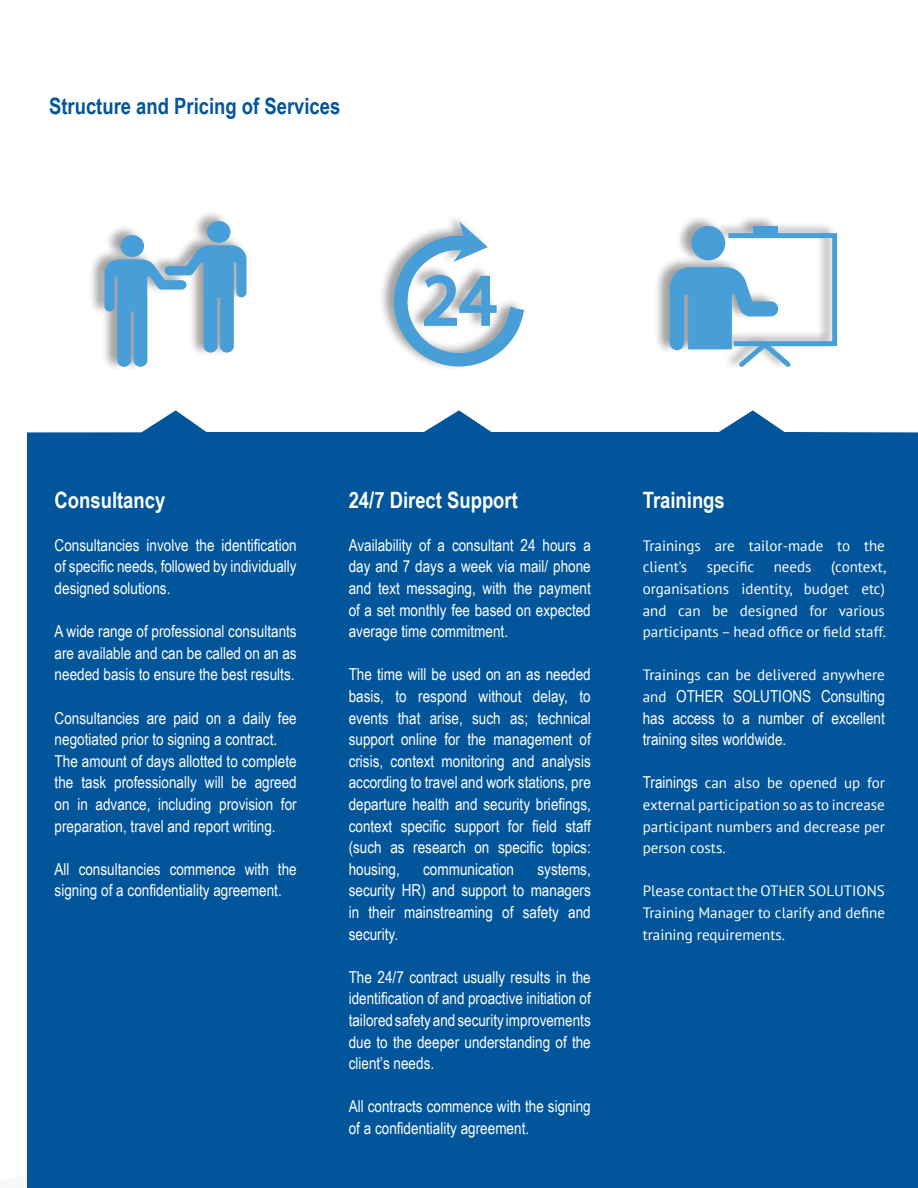
<style>
.page{position:relative;width:918px;height:1188px;background:#fff}
.page>*{position:absolute;margin:0;border:0;box-sizing:border-box;transform-origin:0 0}
.t1{font:72.9px "Myriad Pro";color:#489fd8}
.t2{font:700 22.5px "Arial Narrow";color:#fff}
.t3{font:700 22.5px "Arial Narrow";color:#00559b}
.t4{font:16.5px/21.6px "Arial Narrow";color:#fff;text-align:justify}
.t5{font:15px/21.6px "PT Sans";color:#fff;text-align:justify}
.s1{font-family:"PT Sans";font-size:15px}
.s2{font-family:"Arial Narrow";font-size:16.5px}
</style>
<div class="page">
<div style="left:27px;top:410px;width:891px;height:778px;background:#00559b"></div>
<div style="left:378px;top:210px;width:146px;height:160px;background:#000;opacity:.37"></div>
<svg style="left:387px;top:210px;width:138px;height:160px"></svg>
<div style="left:88px;top:210px;width:159px;height:161px;background:#000;opacity:.37"></div>
<div style="left:207px;top:221px;width:24px;height:22px;background:#489fd8;border-radius:50%"></div>
<div style="left:121px;top:235px;width:23px;height:22px;background:#489fd8;border-radius:50%"></div>
<svg style="left:105px;top:245px;width:142px;height:122px"></svg>
<div style="left:654px;top:215px;width:184px;height:156px;background:#000;opacity:.37"></div>
<div style="left:692px;top:226px;width:33px;height:34px;background:#489fd8;border-radius:50%"></div>
<div style="left:753px;top:226px;width:24px;height:10px;background:#489fd8"></div>
<svg style="left:670px;top:231px;width:168px;height:140px"></svg>
<h2 class="t3" style="left:49px;top:89px;width:293px">Structure and Pricing of Services</h2>
<h1 class="t1" style="left:422px;top:255px;width:76px">24</h1>
<h2 class="t2" style="left:55px;top:483px;width:112px">Consultancy</h2>
<p class="t4" style="left:55px;top:534px;width:244px">Consultancies involve the identification of specific needs, followed by individually designed solutions.</p>
<p class="t4" style="left:55px;top:620px;width:244px">A wide range of professional consultants are available and can be called on an as needed basis to ensure the best results.</p>
<p class="t4" style="left:55px;top:706px;width:244px;text-align:left">Consultancies are paid on a daily fee negotiated prior to signing a contract.<br>The amount of days allotted to complete the task professionally will be agreed on in advance, including provision for preparation, travel and report writing.</p>
<p class="t4" style="left:55px;top:858px;width:244px">All consultancies commence with the signing of a confidentiality agreement.</p>
<h2 class="t2" style="left:349px;top:483px;width:171px">24/7 Direct Support</h2>
<p class="t4" style="left:349px;top:534px;width:244px">Availability of a consultant 24 hours a day and 7 days a week via mail/ phone and text messaging, with the payment of a set monthly fee based on expected average time commitment.</p>
<p class="t4" style="left:349px;top:663px;width:244px">The time will be used on an as needed basis, to respond without delay, to events that arise, such as; technical support online for the management of crisis, context monitoring and analysis according to travel and work stations, pre departure health and security briefings, context specific support for field staff (such as research on specific topics: housing,</p>
<p class="t4" style="left:423px;top:858px;width:92px">communication</p>
<p class="t4" style="left:349px;top:858px;width:244px;text-indent:189px">systems, security HR) and support to managers in their mainstreaming of safety and security.</p>
<p class="t4" style="left:349px;top:966px;width:244px">The 24/7 contract usually results in the identification of and proactive initiation of tailored safety and security improvements due to the deeper understanding of the client’s needs.</p>
<p class="t4" style="left:349px;top:1095px;width:244px">All contracts commence with the signing of a confidentiality agreement.</p>
<h2 class="t2" style="left:643px;top:483px;width:84px">Trainings</h2>
<p class="t5" style="left:643px;top:534px;width:244px">Trainings are tailor-made to the client’s</p>
<p class="t5" style="left:643px;top:556px;width:245px;text-indent:188px">(context, organisations identity, budget etc) and can be designed for various participants – head office or field staff.</p>
<p class="t5" style="left:643px;top:664px;width:244px">Trainings can be delivered anywhere</p>
<p class="t4" style="left:643px;top:685px;width:244px"><span class="s1">and</span> OTHER SOLUTIONS Consulting has access to a number of excellent training sites worldwide.</p>
<p class="t5" style="left:643px;top:772px;width:244px"><span class="s2">Trainings</span> can also be opened up for external participation so as to increase participant numbers and decrease per person costs.</p>
<p class="t5" style="left:643px;top:880px;width:244px">Please contact the OTHER SOLUTIONS Training Manager to clarify and define training requirements.</p>
<p class="t5" style="left:707px;top:556px;width:49px">specific</p>
<p class="t5" style="left:774px;top:556px;width:39px">needs</p>
</div>
